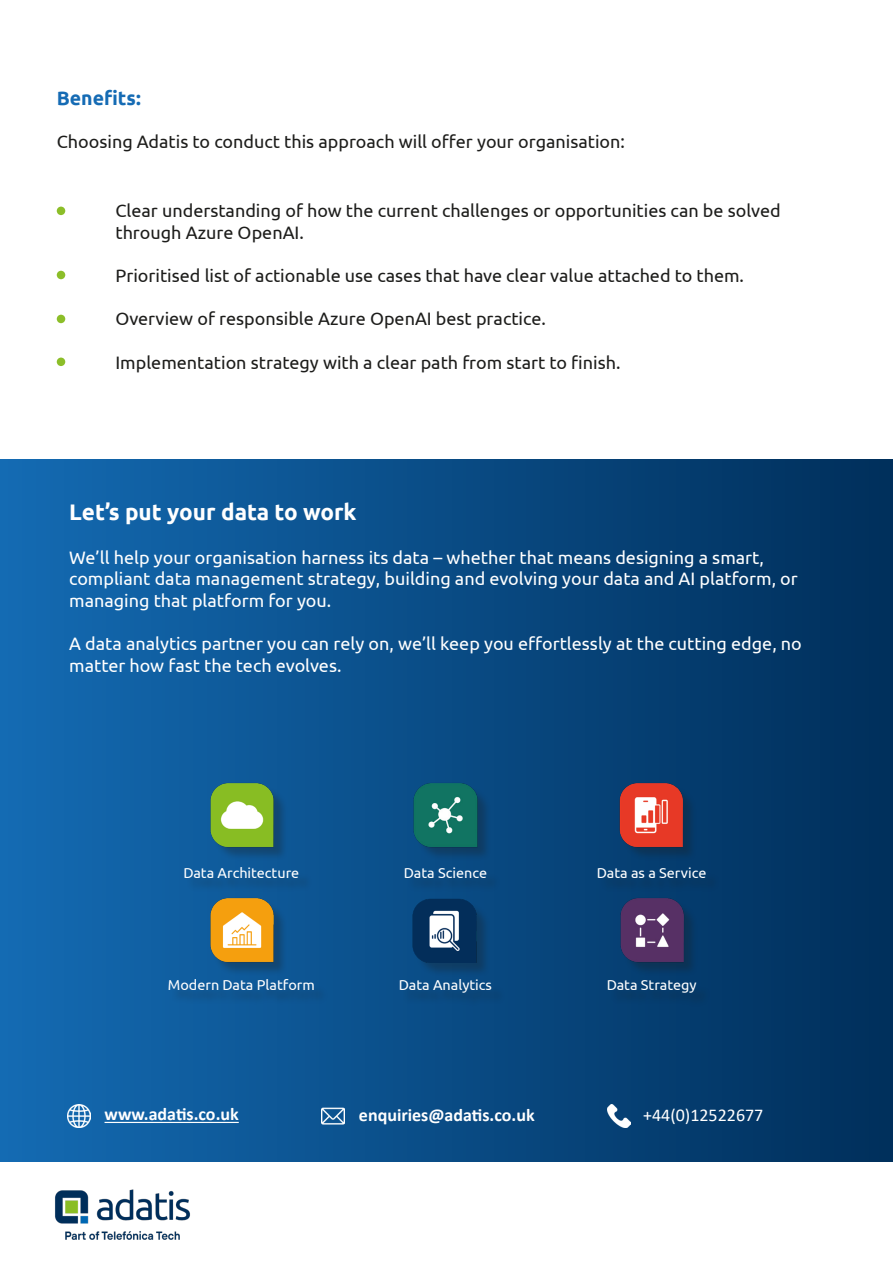
<style>
.page{position:relative;width:893px;height:1263px;background:#fff}
.page>*{position:absolute;margin:0;border:0;box-sizing:border-box;transform-origin:0 0}
.t1{font:700 22.5px "Ubuntu";color:#fff}
.t2{font:700 19.5px "Ubuntu";color:#156bb4}
.t3{font:18px/21.6px "Ubuntu";color:#1d1d1b}
.t4{font:18px/21.6px "Ubuntu";color:#fff}
.t5{font:700 18px "Calibri";color:#fff}
.t6{font:18px "Calibri";color:#fff}
.t7{font:14.4px "Ubuntu";color:#fff}
</style>
<div class="page">
<img style="left:55px;top:1189px;width:135px;height:51px">
<div style="left:0;top:460px;width:893px;height:702px;background:linear-gradient(to right,#146ab2,#002e5a)"></div>
<img style="left:321px;top:1105px;width:23px;height:23px">
<img style="left:607px;top:1105px;width:23px;height:23px">
<img style="left:68px;top:1105px;width:23px;height:23px">
<div style="left:171px;top:786px;width:549px;height:221px;background:#1d1d1b;opacity:.3"></div>
<img style="left:617px;top:778px;width:69px;height:73px">
<img style="left:411px;top:778px;width:69px;height:73px">
<img style="left:617px;top:893px;width:69px;height:73px">
<img style="left:207px;top:893px;width:70px;height:73px">
<img style="left:207px;top:778px;width:70px;height:73px">
<img style="left:411px;top:893px;width:69px;height:73px">
<hr style="left:105px;top:1122px;width:134px;height:1px;background:#fff">
<div style="left:57px;top:207px;width:8px;height:8px;background:#8cbe29;border-radius:50%"></div>
<div style="left:57px;top:271px;width:8px;height:8px;background:#8cbe29;border-radius:50%"></div>
<div style="left:57px;top:315px;width:8px;height:8px;background:#8cbe29;border-radius:50%"></div>
<div style="left:57px;top:358px;width:8px;height:8px;background:#8cbe29;border-radius:50%"></div>
<p class="t2" style="left:57px;top:86px;width:86px">Benefits:</p>
<p class="t3" style="left:57px;top:131px;width:570px">Choosing Adatis to conduct this approach will offer your organisation:</p>
<p class="t3" style="left:115px;top:200px;width:667px">Clear understanding of how the current challenges or opportunities can be solved through Azure OpenAI.</p>
<p class="t3" style="left:115px;top:264px;width:630px">Prioritised list of actionable use cases that have clear value attached to them.</p>
<p class="t3" style="left:115px;top:308px;width:432px">Overview of responsible Azure OpenAI best practice.</p>
<p class="t3" style="left:115px;top:351px;width:506px">Implementation strategy with a clear path from start to finish.</p>
<p class="t1" style="left:69px;top:499px;width:289px">Let’s put your data to work</p>
<p class="t4" style="left:69px;top:546px;width:696px">We’ll help your organisation harness its data – whether that means designing a smart,</p>
<p class="t4" style="left:69px;top:567px;width:730px">compliant data management strategy, building and evolving your data and AI platform, or managing that platform for you.</p>
<p class="t4" style="left:69px;top:632px;width:734px">A data analytics partner you can rely on, we’ll keep you effortlessly at the cutting edge, no matter how fast the tech evolves.</p>
<p class="t7" style="left:183px;top:864px;width:117px">Data Architecture</p>
<p class="t7" style="left:404px;top:864px;width:85px">Data Science</p>
<p class="t7" style="left:597px;top:864px;width:111px">Data as a Service</p>
<p class="t7" style="left:168px;top:976px;width:148px">Modern Data Platform</p>
<p class="t7" style="left:399px;top:976px;width:95px">Data Analytics</p>
<p class="t7" style="left:607px;top:976px;width:91px">Data Strategy</p>
<p class="t5" style="left:105px;top:1102px;width:136px">www.adatis.co.uk</p>
<p class="t5" style="left:359px;top:1102px;width:177px">enquiries@adatis.co.uk</p>
<p class="t6" style="left:643px;top:1102px;width:122px">+44(0)12522677</p>
</div>
